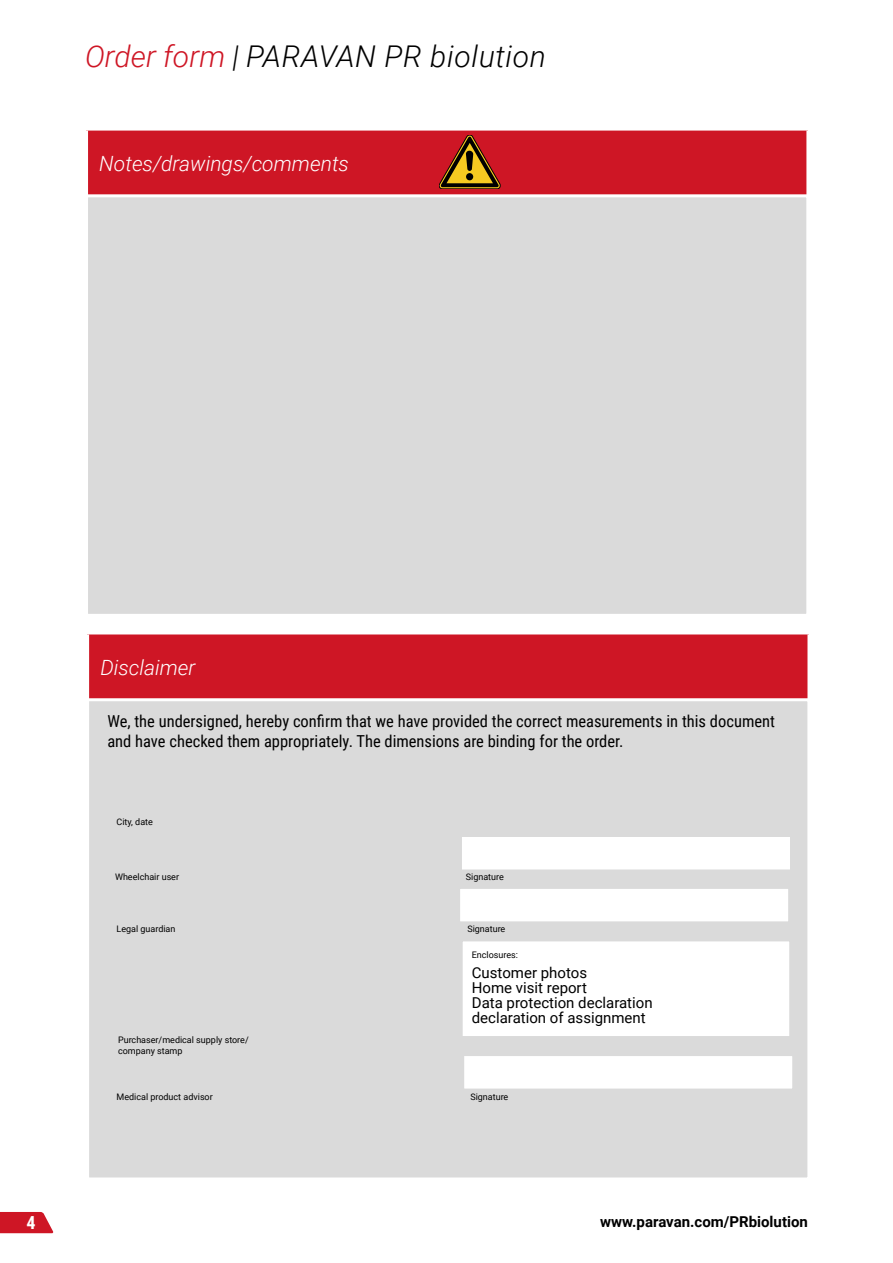
<style>
.page{position:relative;width:893px;height:1263px;background:#fff}
.page>*{position:absolute;margin:0;border:0;box-sizing:border-box;transform-origin:0 0}
.t1{font:italic 300 30px "Roboto";letter-spacing:.02em;color:#000}
.t2{font:italic 300 21px "Roboto";color:#fff}
.t3{font:700 18px "Roboto Condensed";color:#fff}
.t4{font:16.5px/19.8px "Roboto Condensed";color:#000}
.t5{font:15px/15px "Roboto";color:#000}
.t6{font:700 15px "Roboto";color:#000}
.t7{font:9px/10.8px "Roboto";color:#000}
.s1{color:#ce1625}
</style>
<div class="page">
<svg style="left:0;top:1212px;width:54px;height:21px"></svg>
<div style="left:87px;top:129px;width:721px;height:68px;background:#ce1625"></div>
<hr style="left:85px;top:128px;width:724px;height:3px;background:#fff">
<hr style="left:85px;top:131px;width:3px;height:65px;background:#fff">
<hr style="left:806px;top:131px;width:3px;height:65px;background:#fff">
<div style="left:85px;top:194px;width:724px;height:423px;background:#dadada;border:3px solid #fff"></div>
<div style="left:88px;top:633px;width:721px;height:68px;background:#ce1625"></div>
<hr style="left:86px;top:631px;width:724px;height:3px;background:#fff">
<hr style="left:86px;top:634px;width:3px;height:65px;background:#fff">
<hr style="left:807px;top:634px;width:3px;height:65px;background:#fff">
<div style="left:86px;top:698px;width:724px;height:482px;background:#dadada;border:3px solid #fff"></div>
<div style="left:461px;top:940px;width:330px;height:97px;background:#fff;border:2px solid #dadada"></div>
<svg style="left:439px;top:135px;width:61px;height:54px"></svg>
<div style="left:463px;top:1054px;width:331px;height:36px;background:#fff;border:2px solid #dadada"></div>
<div style="left:459px;top:887px;width:331px;height:36px;background:#fff;border:2px solid #dadada"></div>
<div style="left:460px;top:835px;width:331px;height:36px;background:#fff;border:2px solid #dadada"></div>
<h1 class="t1" style="left:85px;top:35px;width:462px"><span class="s1">Order form</span> | PARAVAN PR biolution</h1>
<p class="t2" style="left:99px;top:149px;width:251px">Notes/drawings/comments</p>
<p class="t2" style="left:100px;top:653px;width:97px">Disclaimer</p>
<p class="t4" style="left:107px;top:710px;width:669px">We, the undersigned, hereby confirm that we have provided the correct measurements in this document and have checked them appropriately. The dimensions are binding for the order.</p>
<p class="t7" style="left:117px;top:816px;width:38px">City, date</p>
<p class="t7" style="left:115px;top:871px;width:66px">Wheelchair user</p>
<p class="t7" style="left:117px;top:923px;width:60px">Legal guardian</p>
<p class="t7" style="left:118px;top:1034px;width:132px">Purchaser/medical supply store/ company stamp</p>
<p class="t7" style="left:466px;top:871px;width:40px">Signature</p>
<p class="t7" style="left:467px;top:923px;width:40px">Signature</p>
<p class="t7" style="left:472px;top:949px;width:48px">Enclosures:</p>
<p class="t5" style="left:472px;top:964px;width:182px">Customer photos<br>Home visit report<br>Data protection declaration declaration of assignment</p>
<p class="t7" style="left:117px;top:1091px;width:98px">Medical product advisor</p>
<p class="t7" style="left:470px;top:1091px;width:40px">Signature</p>
<p class="t3" style="left:27px;top:1210px;width:11px">4</p>
<p class="t6" style="left:600px;top:1211px;width:209px">www.paravan.com/PRbiolution</p>
</div>
